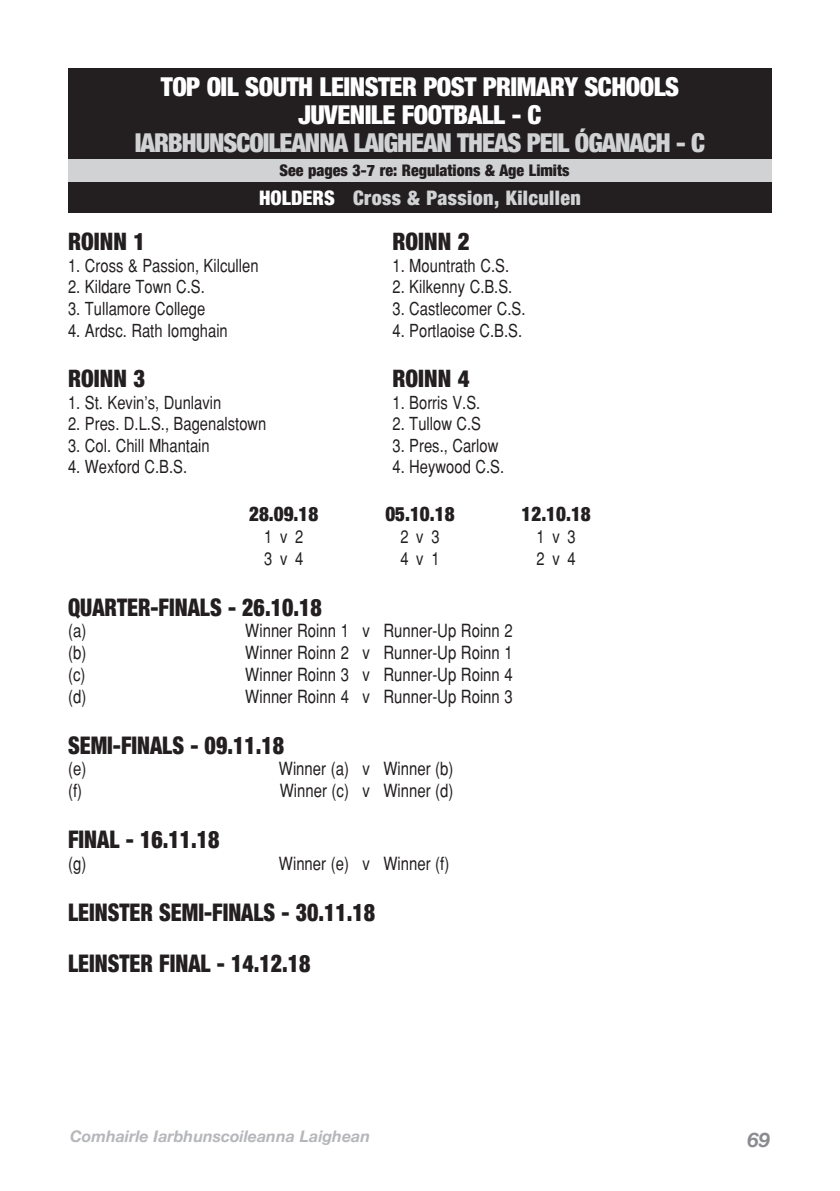
<style>
.page{position:relative;width:840px;height:1191px;background:#fff}
.page>*{position:absolute;margin:0;border:0;box-sizing:border-box;transform-origin:0 0}
.t1{font:900 condensed 26px/28px "Helvetica Neue";letter-spacing:-.02em;color:#fff;text-align:center}
.t2{font:900 condensed 26px "Helvetica Neue";letter-spacing:-.04em;color:#d1d2d4}
.t3{font:900 condensed 24.2px/51px "Helvetica Neue";color:#231f20;scale:.9 1}
.t4{font:900 condensed 24px "Helvetica Neue";color:#231f20;scale:.95 1}
.t5{font:900 condensed 20px "Helvetica Neue";letter-spacing:.02em;color:#d1d2d4}
.t6{font:900 condensed 20px "Helvetica Neue";color:#231f20;scale:.95 1}
.t7{font:italic 700 20px "Helvetica Neue";color:#8a8c8f}
.t8{font:condensed 18.2px "Helvetica";color:#231f20}
.t9{font:condensed 18px "Helvetica";color:#231f20}
.t10{font:900 condensed 16px "Helvetica Neue";color:#231f20}
.t11{font:italic 700 16px "Helvetica Neue";color:#b6b7bb}
.s1{color:#fff}
</style>
<div class="page">
<div style="left:68px;top:181px;width:703px;height:32px;background:#231f20"></div>
<div style="left:68px;top:159px;width:703px;height:23px;background:#d1d2d4"></div>
<div style="left:68px;top:68px;width:703px;height:91px;background:#231f20"></div>
<h1 class="t1" style="left:161px;top:72px;width:519px">TOP OIL SOUTH LEINSTER POST PRIMARY SCHOOLS<br>JUVENILE FOOTBALL - C</h1>
<h1 class="t2" style="left:135px;top:127px;width:571px">IARBHUNSCOILEANNA LAIGHEAN THEAS PEIL ÓGANACH - C</h1>
<p class="t10" style="left:279px;top:161px;width:291px">See pages 3-7 re: Regulations &amp; Age Limits</p>
<p class="t5" style="left:259px;top:185px;width:323px"><span class="s1">HOLDERS</span> Cross &amp; Passion, Kilcullen</p>
<h3 class="t4" style="left:68px;top:227px;width:83px">ROINN 1</h3>
<h3 class="t4" style="left:392px;top:227px;width:83px">ROINN 2</h3>
<p class="t9" style="left:68px;top:255px;width:192px">1. Cross &amp; Passion, Kilcullen</p>
<p class="t9" style="left:392px;top:255px;width:118px">1. Mountrath C.S.</p>
<p class="t9" style="left:68px;top:276px;width:138px">2. Kildare Town C.S.</p>
<p class="t9" style="left:392px;top:276px;width:121px">2. Kilkenny C.B.S.</p>
<p class="t9" style="left:68px;top:298px;width:138px">3. Tullamore College</p>
<p class="t9" style="left:392px;top:298px;width:134px">3. Castlecomer C.S.</p>
<p class="t9" style="left:68px;top:320px;width:161px">4. Ardsc. Rath Iomghain</p>
<p class="t9" style="left:392px;top:320px;width:131px">4. Portlaoise C.B.S.</p>
<h3 class="t4" style="left:68px;top:364px;width:83px">ROINN 3</h3>
<h3 class="t4" style="left:392px;top:364px;width:83px">ROINN 4</h3>
<p class="t9" style="left:68px;top:392px;width:155px">1. St. Kevin’s, Dunlavin</p>
<p class="t9" style="left:392px;top:392px;width:89px">1. Borris V.S.</p>
<p class="t9" style="left:68px;top:413px;width:200px">2. Pres. D.L.S., Bagenalstown</p>
<p class="t9" style="left:392px;top:413px;width:90px">2. Tullow C.S</p>
<p class="t9" style="left:68px;top:435px;width:143px">3. Col. Chill Mhantain</p>
<p class="t9" style="left:392px;top:435px;width:107px">3. Pres., Carlow</p>
<p class="t9" style="left:68px;top:456px;width:120px">4. Wexford C.B.S.</p>
<p class="t9" style="left:392px;top:456px;width:113px">4. Heywood C.S.</p>
<p class="t6" style="left:249px;top:502px;width:74px">28.09.18</p>
<p class="t6" style="left:385px;top:502px;width:74px">05.10.18</p>
<p class="t6" style="left:521px;top:502px;width:74px">12.10.18</p>
<p class="t9" style="left:264px;top:526px;width:41px">1v2</p>
<p class="t9" style="left:400px;top:526px;width:41px">2v3</p>
<p class="t9" style="left:536px;top:526px;width:41px">1v3</p>
<p class="t9" style="left:264px;top:548px;width:41px">3v4</p>
<p class="t9" style="left:400px;top:548px;width:41px">4v1</p>
<p class="t9" style="left:536px;top:548px;width:41px">2v4</p>
<h2 class="t3" style="left:68px;top:581px;width:283px">QUARTER-FINALS - 26.10.18</h2>
<p class="t8" style="left:68px;top:620px;width:20px">(a)</p>
<p class="t8" style="left:245px;top:620px;width:269px">Winner Roinn 1 v Runner-Up Roinn 2</p>
<p class="t8" style="left:68px;top:642px;width:20px">(b)</p>
<p class="t8" style="left:245px;top:642px;width:269px">Winner Roinn 2 v Runner-Up Roinn 1</p>
<p class="t8" style="left:68px;top:664px;width:19px">(c)</p>
<p class="t8" style="left:245px;top:664px;width:269px">Winner Roinn 3 v Runner-Up Roinn 4</p>
<p class="t8" style="left:68px;top:685px;width:20px">(d)</p>
<p class="t8" style="left:245px;top:685px;width:269px">Winner Roinn 4 v Runner-Up Roinn 3</p>
<h2 class="t3" style="left:68px;top:719px;width:241px">SEMI-FINALS - 09.11.18</h2>
<p class="t8" style="left:68px;top:758px;width:20px">(e)</p>
<p class="t8" style="left:279px;top:758px;width:176px">Winner (a) v Winner (b)</p>
<p class="t8" style="left:68px;top:780px;width:16px">(f)</p>
<p class="t8" style="left:279px;top:780px;width:175px">Winner (c) v Winner (d)</p>
<h2 class="t3" style="left:68px;top:813px;width:170px">FINAL - 16.11.18</h2>
<p class="t8" style="left:68px;top:853px;width:20px">(g)</p>
<p class="t8" style="left:279px;top:853px;width:172px">Winner (e) v Winner (f)</p>
<h2 class="t3" style="left:68px;top:886px;width:342px">LEINSTER SEMI-FINALS - 30.11.18<br>LEINSTER FINAL - 14.12.18</h2>
<p class="t11" style="left:70px;top:1126px;width:301px">Comhairle Iarbhunscoileanna Laighean</p>
<p class="t7" style="left:747px;top:1127px;width:24px">69</p>
</div>
